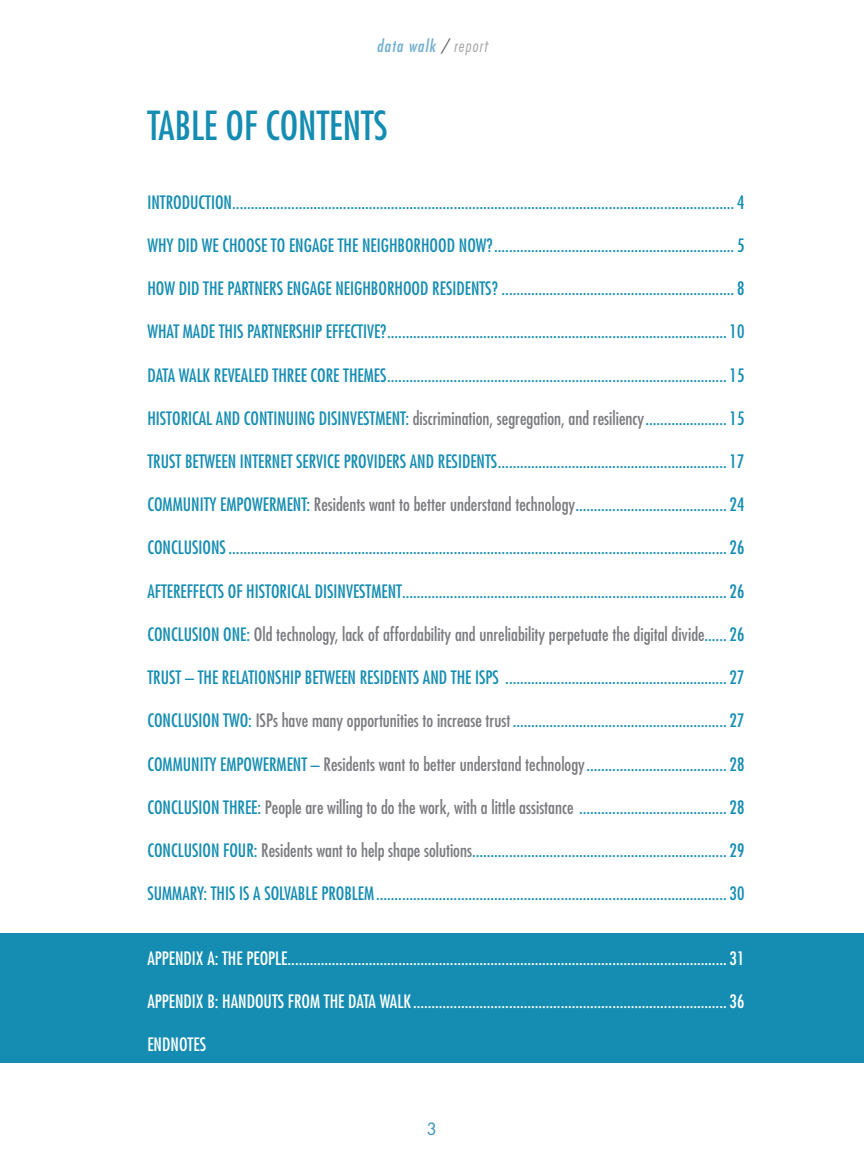
<style>
.page{position:relative;width:864px;height:1175px;background:#fff}
.page>*{position:absolute;margin:0;border:0;box-sizing:border-box;transform-origin:0 0}
.subhead{font:condensed 39px "Futura Std";color:#158db3}
.TOC_head{font:condensed 18px "Futura Std";color:#158db3}
.TOC_head-2{font:condensed 18px "Futura Std";color:#fff}
.TOC_head-3{font:condensed 18px "Futura Std";color:#7a7b80}
.t1{font:italic condensed 16.5px "Futura Std";letter-spacing:.07em;color:#6eadce}
.t2{font:16.5px "Futura Std";color:#3a95b8}
.s1{color:#656566}
.s2{font-weight:300;color:#a5a4a3}
.s3{color:#7a7b80}
.s4{color:#158db3}
</style>
<div class="page">
<div style="left:0;top:933px;width:864px;height:130px;background:#158db3"></div>
<p class="t1" style="left:377px;top:36px;width:112px">data walk <span class="s1">/</span> <span class="s2">report</span></p>
<p class="subhead" style="left:147px;top:102px;width:242px">TABLE OF CONTENTS</p>
<p class="TOC_head" style="left:147px;top:191px;width:599px">INTRODUCTION........................................................................................................................................ 4</p>
<p class="TOC_head" style="left:147px;top:234px;width:599px">WHY DID WE CHOOSE TO ENGAGE THE NEIGHBORHOOD NOW?................................................................. 5</p>
<p class="TOC_head" style="left:147px;top:278px;width:599px">HOW DID THE PARTNERS ENGAGE NEIGHBORHOOD RESIDENTS? ............................................................... 8</p>
<p class="TOC_head" style="left:147px;top:321px;width:599px">WHAT MADE THIS PARTNERSHIP EFFECTIVE?............................................................................................ 10</p>
<p class="TOC_head" style="left:147px;top:364px;width:599px">DATA WALK REVEALED THREE CORE THEMES............................................................................................ 15</p>
<p class="TOC_head" style="left:147px;top:407px;width:599px">HISTORICAL AND CONTINUING DISINVESTMENT: <span class="s3">discrimination, segregation, and resiliency</span>...................... 15</p>
<p class="TOC_head" style="left:147px;top:450px;width:599px">TRUST BETWEEN INTERNET SERVICE PROVIDERS AND RESIDENTS.............................................................. 17</p>
<p class="TOC_head" style="left:147px;top:494px;width:599px">COMMUNITY EMPOWERMENT: <span class="s3">Residents want to better understand technology</span>......................................... 24</p>
<p class="TOC_head" style="left:147px;top:537px;width:599px">CONCLUSIONS....................................................................................................................................... 26</p>
<p class="TOC_head" style="left:147px;top:580px;width:599px">AFTEREFFECTS OF HISTORICAL DISINVESTMENT........................................................................................ 26</p>
<p class="TOC_head-3" style="left:147px;top:623px;width:599px"><span class="s4">CONCLUSION ONE:</span> Old technology, lack of affordability and unreliability perpetuate the digital divide<span class="s4">...... 26</span></p>
<p class="TOC_head" style="left:147px;top:666px;width:599px">TRUST – THE RELATIONSHIP BETWEEN RESIDENTS AND THE ISPS ............................................................ 27</p>
<p class="TOC_head" style="left:147px;top:710px;width:599px">CONCLUSION TWO: <span class="s3">ISPs have many opportunities to increase trust</span> .......................................................... 27</p>
<p class="TOC_head" style="left:147px;top:753px;width:599px">COMMUNITY EMPOWERMENT – <span class="s3">Residents want to better understand technology</span>...................................... 28</p>
<p class="TOC_head" style="left:147px;top:796px;width:599px">CONCLUSION THREE: <span class="s3">People are willing to do the work, with a little assistance</span> ........................................ 28</p>
<p class="TOC_head" style="left:147px;top:839px;width:599px">CONCLUSION FOUR: <span class="s3">Residents want to help shape solutions</span>..................................................................... 29</p>
<p class="TOC_head" style="left:147px;top:882px;width:599px">SUMMARY: THIS IS A SOLVABLE PROBLEM............................................................................................... 30</p>
<p class="TOC_head-2" style="left:147px;top:947px;width:599px">APPENDIX A: THE PEOPLE....................................................................................................................... 31</p>
<p class="TOC_head-2" style="left:147px;top:990px;width:599px">APPENDIX B: HANDOUTS FROM THE DATA WALK ..................................................................................... 36</p>
<p class="TOC_head-2" style="left:147px;top:1034px;width:60px">ENDNOTES</p>
<p class="t2" style="left:427px;top:1118px;width:12px">3</p>
</div>
